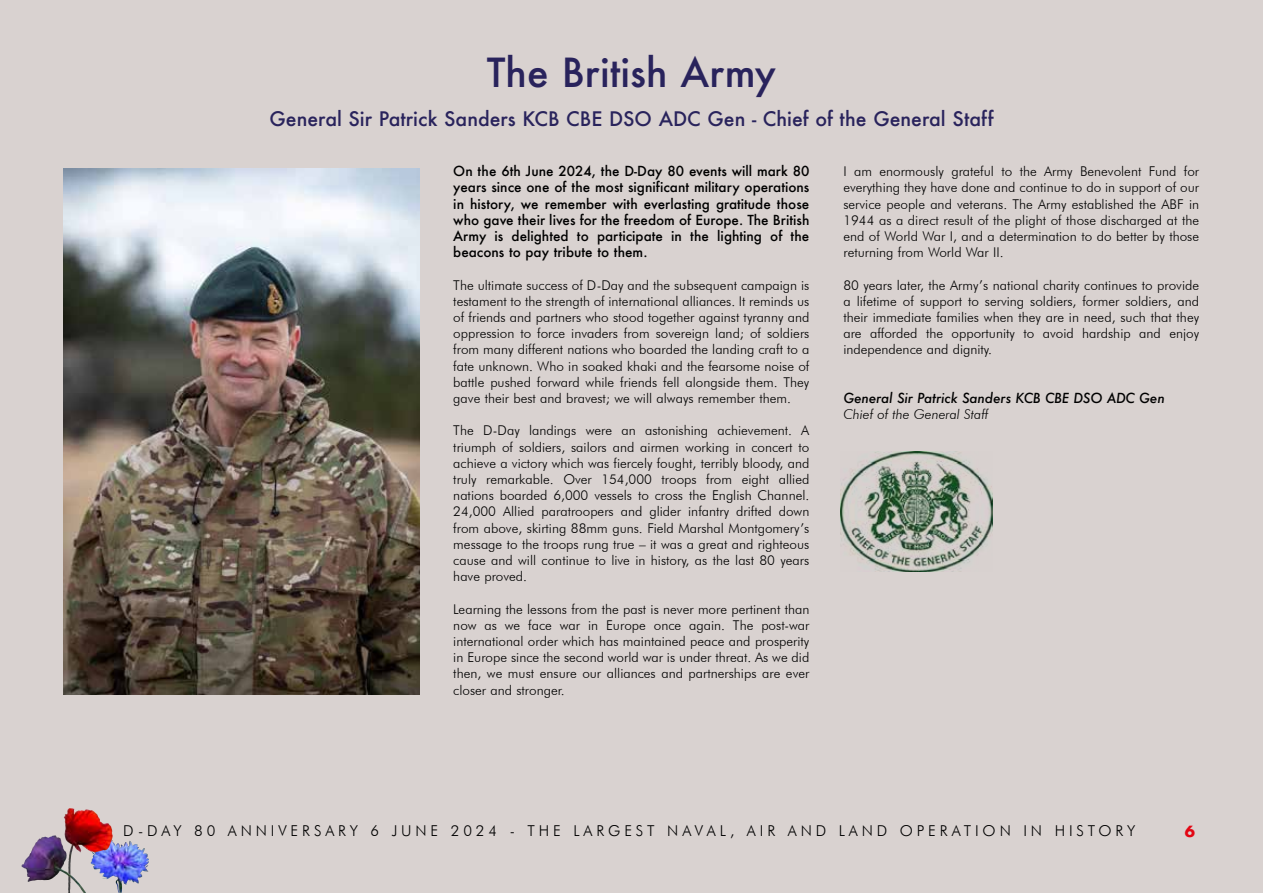
<style>
.page{position:relative;width:1263px;height:893px;background:#d9d2d0}
.page>*{position:absolute;margin:0;border:0;box-sizing:border-box;transform-origin:0 0}
.t1{font:500 39px "Futura";color:#29235c}
.t2{font:500 19.5px "Futura";color:#29235c}
.t3{font:300 15px "Futura BT";letter-spacing:.26em;color:#000}
.t4{font:700 15px "Futura";color:#e30613}
.t5{font:300 13.5px/16.2px "Futura BT";color:#000;text-align:justify}
.t6{font:500 13.5px/16.2px "Futura";color:#000;text-align:justify}
.t7{font:italic 500 13.5px "Futura";letter-spacing:-.01em;color:#000}
.t8{font:italic 300 13.5px "Futura BT";color:#000}
</style>
<div class="page">
<svg style="left:99px;top:840px;width:12px;height:5px"></svg>
<img style="left:64px;top:808px;width:8px;height:27px">
<img style="left:22px;top:835px;width:64px;height:58px">
<img style="left:64px;top:169px;width:356px;height:526px">
<img style="left:841px;top:452px;width:152px;height:119px">
<h1 class="t1" style="left:487px;top:46px;width:291px">The British Army</h1>
<h2 class="t2" style="left:269px;top:105px;width:725px">General Sir Patrick Sanders KCB CBE DSO ADC Gen - Chief of the General Staff</h2>
<p class="t6" style="left:453px;top:163px;width:358px">On the 6th June 2024, the D-Day 80 events will mark 80 years since one of the most significant military operations in history, we remember with everlasting gratitude those who gave their lives for the freedom of Europe. The British Army is delighted to participate in the lighting of the beacons to pay tribute to them.</p>
<p class="t5" style="left:453px;top:277px;width:358px">The ultimate success of D-Day and the subsequent campaign is testament to the strength of international alliances. It reminds us of friends and partners who stood together against tyranny and oppression to force invaders from sovereign land; of soldiers from many different nations who boarded the landing craft to a fate unknown. Who in soaked khaki and the fearsome noise of battle pushed forward while friends fell alongside them. They gave their best and bravest; we will always remember them.</p>
<p class="t5" style="left:453px;top:422px;width:358px">The D-Day landings were an astonishing achievement. A triumph of soldiers, sailors and airmen working in concert to achieve a victory which was fiercely fought, terribly bloody, and truly remarkable. Over 154,000 troops from eight allied nations boarded 6,000 vessels to cross the English Channel.<br>24,000 Allied paratroopers and glider infantry drifted down from above, skirting 88mm guns. Field Marshal Montgomery’s message to the troops rung true – it was a great and righteous cause and will continue to live in history, as the last 80 years have proved.</p>
<p class="t5" style="left:453px;top:601px;width:358px">Learning the lessons from the past is never more pertinent than now as we face war in Europe once again. The post-war international order which has maintained peace and prosperity in Europe since the second world war is under threat. As we did then, we must ensure our alliances and partnerships are ever closer and stronger.</p>
<p class="t5" style="left:843px;top:163px;width:357px">I am enormously grateful to the Army Benevolent Fund for everything they have done and continue to do in support of our service people and veterans. The Army established the ABF in 1944 as a direct result of the plight of those discharged at the end of World War I, and a determination to do better by those returning from World War II.</p>
<p class="t5" style="left:843px;top:277px;width:357px">80 years later, the Army’s national charity continues to provide a lifetime of support to serving soldiers, former soldiers, and their immediate families when they are in need, such that they are afforded the opportunity to avoid hardship and enjoy independence and dignity.</p>
<p class="t7" style="left:843px;top:389px;width:323px">General Sir Patrick Sanders KCB CBE DSO ADC Gen</p>
<p class="t8" style="left:843px;top:406px;width:147px">Chief of the General Staff</p>
<p class="t3" style="left:123px;top:821px;width:1013px">D-DAY 80 ANNIVERSARY 6 JUNE 2024 - THE LARGEST NAVAL, AIR AND LAND OPERATION IN HISTORY</p>
<p class="t4" style="left:1185px;top:820px;width:12px">6</p>
</div>
